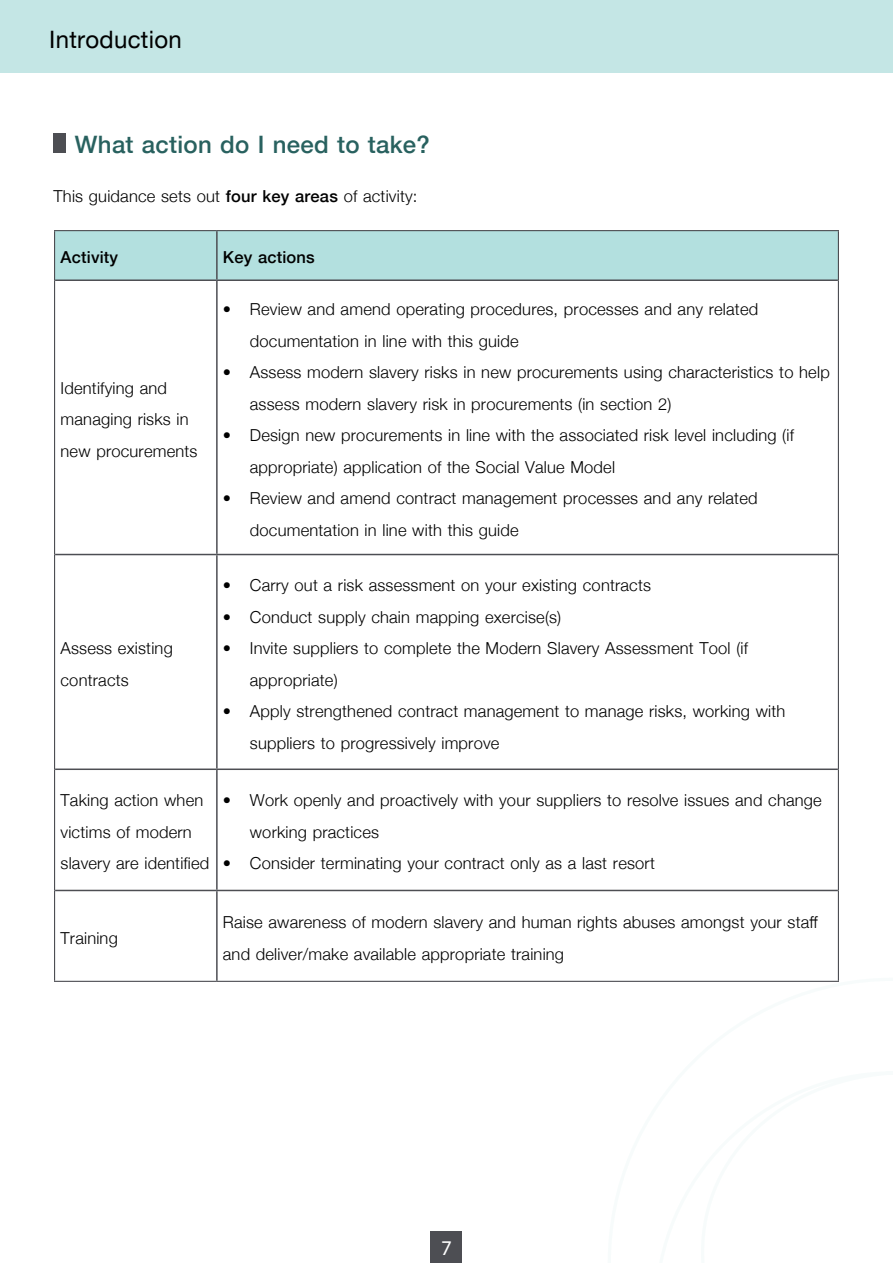
<style>
.page{position:relative;width:893px;height:1263px;background:#fff}
.page>*{position:absolute;margin:0;border:0;box-sizing:border-box;transform-origin:0 0}
.Section_subheading_H3{font:500 24px "Helvetica Neue";letter-spacing:.01em;color:#28615f}
.t1{font:24px "Helvetica Neue";letter-spacing:.01em;color:#000}
.t2{font:21px "Myriad Pro";color:#fff}
.Body_-_P{font:300 16.5px/31.5px "Helvetica Neue";letter-spacing:.01em;color:#000}
.Body{font:300 16.5px "Helvetica Neue";letter-spacing:.01em;color:#000}
.Body_-_P-2{font:500 16.5px "Helvetica Neue";letter-spacing:.01em;color:#000}
.s1{font-weight:500}
</style>
<div class="page">
<div style="left:431px;top:1231px;width:31px;height:32px;background:#4d4e53"></div>
<div style="left:0;top:0;width:893px;height:72px;background:#c4e6e5"></div>
<div style="left:54px;top:134px;width:12px;height:19px;background:#4d4e53"></div>
<div style="left:55px;top:231px;width:783px;height:48px;background:#b3e0df"></div>
<hr style="left:54px;top:280px;width:1px;height:274px;background:#4d4e53">
<hr style="left:838px;top:280px;width:1px;height:274px;background:#4d4e53">
<hr style="left:54px;top:554px;width:1px;height:215px;background:#4d4e53">
<hr style="left:838px;top:554px;width:1px;height:215px;background:#4d4e53">
<hr style="left:54px;top:769px;width:1px;height:121px;background:#4d4e53">
<hr style="left:838px;top:769px;width:1px;height:121px;background:#4d4e53">
<hr style="left:54px;top:890px;width:1px;height:91px;background:#4d4e53">
<hr style="left:838px;top:890px;width:1px;height:91px;background:#4d4e53">
<hr style="left:54px;top:981px;width:163px;height:1px;background:#4d4e53">
<hr style="left:217px;top:981px;width:622px;height:1px;background:#4d4e53">
<hr style="left:216px;top:281px;width:2px;height:273px;background:#4d4e53">
<hr style="left:55px;top:554px;width:162px;height:1px;background:#4d4e53">
<hr style="left:217px;top:554px;width:621px;height:1px;background:#4d4e53">
<hr style="left:216px;top:555px;width:2px;height:213px;background:#4d4e53">
<hr style="left:55px;top:768px;width:162px;height:2px;background:#4d4e53">
<hr style="left:217px;top:768px;width:621px;height:2px;background:#4d4e53">
<hr style="left:216px;top:770px;width:2px;height:120px;background:#4d4e53">
<hr style="left:55px;top:890px;width:162px;height:1px;background:#4d4e53">
<hr style="left:217px;top:890px;width:621px;height:1px;background:#4d4e53">
<hr style="left:216px;top:891px;width:2px;height:90px;background:#4d4e53">
<hr style="left:54px;top:230px;width:163px;height:1px;background:#4d4e53">
<hr style="left:54px;top:231px;width:1px;height:49px;background:#4d4e53">
<hr style="left:217px;top:230px;width:622px;height:1px;background:#4d4e53">
<hr style="left:838px;top:231px;width:1px;height:49px;background:#4d4e53">
<hr style="left:216px;top:231px;width:2px;height:48px;background:#4d4e53">
<hr style="left:55px;top:279px;width:162px;height:2px;background:#4d4e53">
<hr style="left:217px;top:279px;width:621px;height:2px;background:#4d4e53">
<h1 class="t1" style="left:49px;top:22px;width:134px">Introduction</h1>
<h3 class="Section_subheading_H3" style="left:75px;top:125px;width:356px">What action do I need to take?</h3>
<p class="Body" style="left:54px;top:182px;width:365px">This guidance sets out <span class="s1">four key areas</span> of activity:</p>
<p class="Body_-_P-2" style="left:61px;top:244px;width:59px">Activity</p>
<p class="Body_-_P-2" style="left:223px;top:244px;width:93px">Key actions</p>
<p class="Body_-_P" style="left:61px;top:371px;width:138px">Identifying and managing risks in new procurements</p>
<p class="Body_-_P" style="left:61px;top:631px;width:114px">Assess existing contracts</p>
<p class="Body_-_P" style="left:250px;top:292px;width:510px;text-indent:-27px">• Review and amend operating procedures, processes and any related documentation in line with this guide</p>
<p class="Body_-_P" style="left:250px;top:355px;width:581px;text-indent:-27px">• Assess modern slavery risks in new procurements using characteristics to help assess modern slavery risk in procurements (in section 2)</p>
<p class="Body_-_P" style="left:250px;top:418px;width:546px;text-indent:-27px">• Design new procurements in line with the associated risk level including (if appropriate) application of the Social Value Model</p>
<p class="Body_-_P" style="left:250px;top:481px;width:509px;text-indent:-27px">• Review and amend contract management processes and any related documentation in line with this guide</p>
<p class="Body_-_P" style="left:223px;top:568px;width:430px">• Carry out a risk assessment on your existing contracts</p>
<p class="Body_-_P" style="left:223px;top:600px;width:340px">• Conduct supply chain mapping exercise(s)</p>
<p class="Body_-_P" style="left:250px;top:631px;width:500px;text-indent:-27px">• Invite suppliers to complete the Modern Slavery Assessment Tool (if appropriate)</p>
<p class="Body_-_P" style="left:250px;top:694px;width:537px;text-indent:-27px">• Apply strengthened contract management to manage risks, working with suppliers to progressively improve</p>
<p class="Body_-_P" style="left:61px;top:783px;width:150px">Taking action when victims of modern slavery are identified</p>
<p class="Body_-_P" style="left:250px;top:783px;width:573px;text-indent:-27px">• Work openly and proactively with your suppliers to resolve issues and change working practices</p>
<p class="Body_-_P" style="left:223px;top:846px;width:433px">• Consider terminating your contract only as a last resort</p>
<p class="Body_-_P" style="left:61px;top:921px;width:59px">Training</p>
<p class="Body_-_P" style="left:223px;top:905px;width:597px">Raise awareness of modern slavery and human rights abuses amongst your staff and deliver/make available appropriate training</p>
<p class="t2" style="left:441px;top:1235px;width:12px">7</p>
</div>
